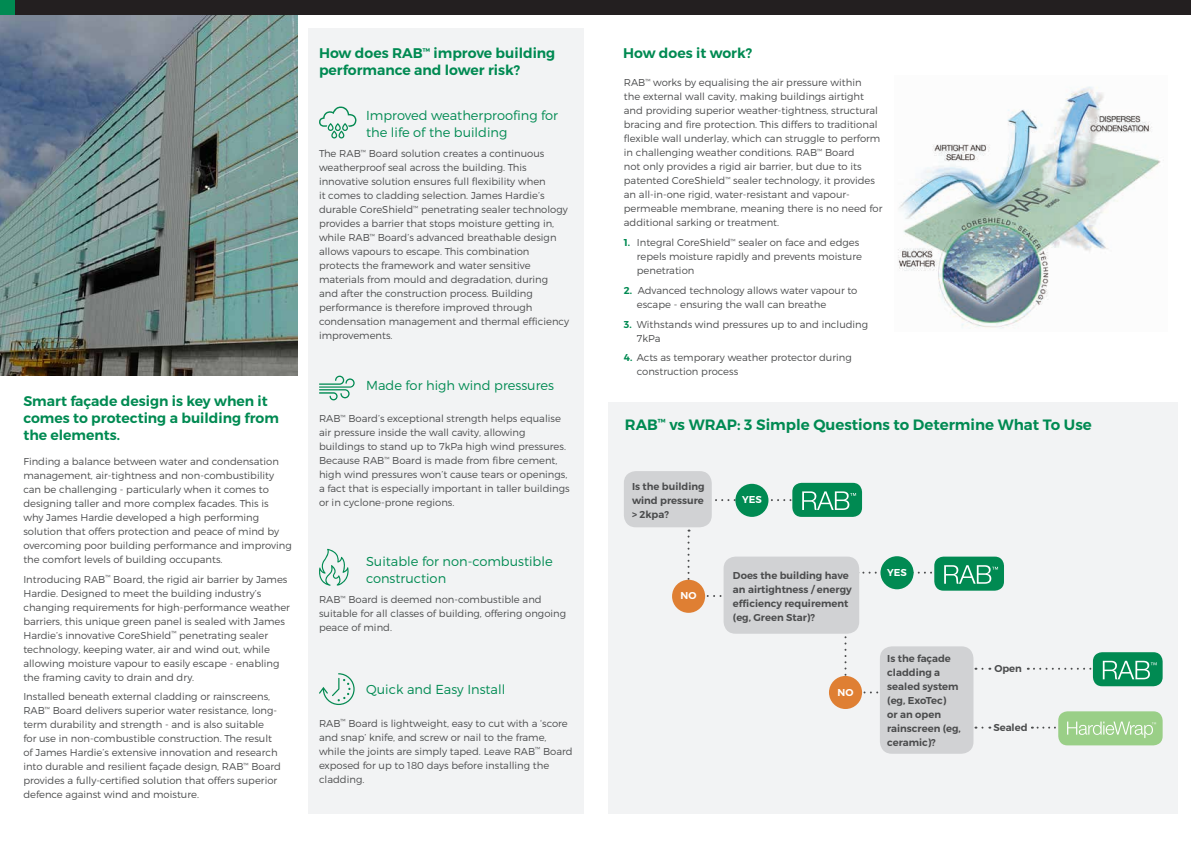
<style>
.page{position:relative;width:1191px;height:842px;background:#fff}
.page>*{position:absolute;margin:0;border:0;box-sizing:border-box;transform-origin:0 0}
.t1{font:600 15px "Montserrat";color:#008a52}
.t2{font:600 14px/17px "Montserrat";color:#008a52}
.t3{font:300 13px/17px "Montserrat";color:#008a52}
.t4{font:300 10px/14px "Montserrat";color:#4b4c4d}
.t5{font:600 10px/14px "Montserrat";color:#4b4c4d}
.t6{font:600 10px "Montserrat";color:#fff}
.s1{font-weight:600;color:#008a52}
</style>
<div class="page">
<div style="left:608px;top:402px;width:569px;height:412px;background:#f2f3f4"></div>
<div style="left:309px;top:28px;width:275px;height:786px;background:#f2f3f4"></div>
<img style="left:0;top:14px;width:298px;height:362px">
<svg style="left:1034px;top:668px;width:59px;height:2px"></svg>
<svg style="left:1031px;top:727px;width:25px;height:2px"></svg>
<svg style="left:844px;top:625px;width:40px;height:68px"></svg>
<div style="left:0;top:0;width:1191px;height:14px;background:#231f20"></div>
<div style="left:0;top:0;width:14px;height:14px;background:#008a52"></div>
<svg style="left:319px;top:549px;width:30px;height:37px"></svg>
<svg style="left:319px;top:376px;width:36px;height:24px"></svg>
<svg style="left:319px;top:106px;width:37px;height:32px"></svg>
<svg style="left:319px;top:673px;width:36px;height:32px"></svg>
<img style="left:898px;top:86px;width:263px;height:243px">
<div style="left:880px;top:556px;width:33px;height:33px;background:#008a52;border-radius:50%"></div>
<div style="left:829px;top:676px;width:33px;height:33px;background:#df7f33;border-radius:50%"></div>
<div style="left:880px;top:646px;width:93px;height:108px;background:#d1d2d4;border-radius:12px"></div>
<svg style="left:711px;top:499px;width:81px;height:2px"></svg>
<svg style="left:687px;top:530px;width:2px;height:50px"></svg>
<svg style="left:705px;top:595px;width:17px;height:2px"></svg>
<div style="left:735px;top:484px;width:33px;height:33px;background:#008a52;border-radius:50%"></div>
<div style="left:672px;top:580px;width:33px;height:33px;background:#df7f33;border-radius:50%"></div>
<div style="left:792px;top:483px;width:70px;height:34px;background:#008a52;border-radius:9px"></div>
<svg style="left:802px;top:491px;width:54px;height:19px"></svg>
<div style="left:723px;top:557px;width:136px;height:77px;background:#d1d2d4;border-radius:12px"></div>
<div style="left:624px;top:471px;width:87px;height:56px;background:#d1d2d4;border-radius:12px"></div>
<div style="left:934px;top:557px;width:70px;height:34px;background:#008a52;border-radius:9px"></div>
<svg style="left:858px;top:565px;width:140px;height:19px"></svg>
<div style="left:1093px;top:652px;width:69px;height:34px;background:#008a52;border-radius:9px"></div>
<svg style="left:1102px;top:661px;width:54px;height:18px"></svg>
<div style="left:1058px;top:711px;width:104px;height:34px;background:#9acf87;border-radius:9px"></div>
<svg style="left:1067px;top:721px;width:89px;height:17px"></svg>
<h2 class="t2" style="left:23px;top:393px;width:257px">Smart façade design is key when it comes to protecting a building from the elements.</h2>
<p class="t4" style="left:23px;top:454px;width:270px">Finding a balance between water and condensation management, air-tightness and non-combustibility can be challenging - particularly when it comes to designing taller and more complex facades. This is<br>why James Hardie developed a high performing solution that offers protection and peace of mind by overcoming poor building performance and improving the comfort levels of building occupants.</p>
<p class="t4" style="left:23px;top:572px;width:268px">Introducing RAB<sup>™</sup> Board, the rigid air barrier by James Hardie. Designed to meet the building industry’s changing requirements for high-performance weather barriers, this unique green panel is sealed with James Hardie’s innovative CoreShield<sup>™</sup> penetrating sealer technology, keeping water, air and wind out, while allowing moisture vapour to easily escape - enabling the framing cavity to drain and dry.</p>
<p class="t4" style="left:23px;top:690px;width:259px">Installed beneath external cladding or rainscreens, RAB<sup>™</sup> Board delivers superior water resistance, long&shy;term durability and strength - and is also suitable<br>for use in non-combustible construction. The result of James Hardie’s extensive innovation and research into durable and resilient façade design, RAB<sup>™</sup> Board provides a fully-certified solution that offers superior defence against wind and moisture.</p>
<h2 class="t2" style="left:319px;top:45px;width:238px">How does RAB<sup>™</sup> improve building performance and lower risk?</h2>
<h3 class="t3" style="left:366px;top:107px;width:194px">Improved weatherproofing for the life of the building</h3>
<p class="t4" style="left:319px;top:146px;width:252px">The RAB<sup>™</sup> Board solution creates a continuous weatherproof seal across the building. This innovative solution ensures full flexibility when<br>it comes to cladding selection. James Hardie’s durable CoreShield<sup>™</sup> penetrating sealer technology provides a barrier that stops moisture getting in, while RAB<sup>™</sup> Board’s advanced breathable design allows vapours to escape. This combination protects the framework and water sensitive materials from mould and degradation, during and after the construction process. Building performance is therefore improved through condensation management and thermal efficiency improvements.</p>
<h3 class="t3" style="left:366px;top:376px;width:189px">Made for high wind pressures</h3>
<p class="t4" style="left:319px;top:412px;width:252px">RAB<sup>™</sup> Board’s exceptional strength helps equalise air pressure inside the wall cavity, allowing buildings to stand up to 7kPa high wind pressures.<br>Because RAB<sup>™</sup> Board is made from fibre cement, high wind pressures won’t cause tears or openings, a fact that is especially important in taller buildings or in cyclone-prone regions.</p>
<h3 class="t3" style="left:366px;top:553px;width:188px">Suitable for non-combustible construction</h3>
<p class="t4" style="left:319px;top:592px;width:249px">RAB<sup>™</sup> Board is deemed non-combustible and suitable for all classes of building, offering ongoing peace of mind.</p>
<h3 class="t3" style="left:366px;top:681px;width:141px">Quick and Easy Install</h3>
<p class="t4" style="left:319px;top:716px;width:255px">RAB<sup>™</sup> Board is lightweight, easy to cut with a ‘score and snap’ knife, and screw or nail to the frame, while the joints are simply taped. Leave RAB<sup>™</sup> Board exposed for up to 180 days before installing the cladding.</p>
<h2 class="t2" style="left:623px;top:45px;width:131px">How does it work?</h2>
<p class="t4" style="left:624px;top:76px;width:260px">RAB<sup>™</sup> works by equalising the air pressure within<br>the external wall cavity, making buildings airtight and providing superior weather-tightness, structural bracing and fire protection. This differs to traditional flexible wall underlay, which can struggle to perform in challenging weather conditions. RAB<sup>™</sup> Board<br>not only provides a rigid air barrier, but due to its patented CoreShield<sup>™</sup> sealer technology, it provides an all-in-one rigid, water-resistant and vapour&shy;permeable membrane, meaning there is no need for additional sarking or treatment.</p>
<p class="t4" style="left:637px;top:235px;width:227px;text-indent:-13px"><span class="s1">1.</span> Integral CoreShield<sup>™</sup> sealer on face and edges repels moisture rapidly and prevents moisture penetration</p>
<p class="t4" style="left:637px;top:283px;width:222px;text-indent:-13px"><span class="s1">2.</span> Advanced technology allows water vapour to escape - ensuring the wall can breathe</p>
<p class="t4" style="left:637px;top:317px;width:233px;text-indent:-13px"><span class="s1">3.</span> Withstands wind pressures up to and including<br>7kPa</p>
<p class="t4" style="left:637px;top:350px;width:216px;text-indent:-13px"><span class="s1">4.</span> Acts as temporary weather protector during construction process</p>
<h1 class="t1" style="left:625px;top:415px;width:468px">RAB<sup>™</sup> vs WRAP: 3 Simple Questions to Determine What To Use</h1>
<p class="t5" style="left:632px;top:479px;width:74px;text-align:justify">Is the building wind pressure &gt; 2kpa?</p>
<p class="t6" style="left:680px;top:590px;width:17px">NO</p>
<p class="t6" style="left:742px;top:494px;width:21px">YES</p>
<p class="t5" style="left:733px;top:569px;width:120px">Does the building have an airtightness / energy efficiency requirement (eg, Green Star)?</p>
<p class="t6" style="left:837px;top:686px;width:17px">NO</p>
<p class="t6" style="left:887px;top:566px;width:21px">YES</p>
<p class="t5" style="left:887px;top:651px;width:75px">Is the façade cladding a sealed system (eg, ExoTec)<br>or an open rainscreen (eg, ceramic)?</p>
<p class="t5" style="left:994px;top:661px;width:29px">Open</p>
<p class="t5" style="left:993px;top:720px;width:36px">Sealed</p>
</div>
